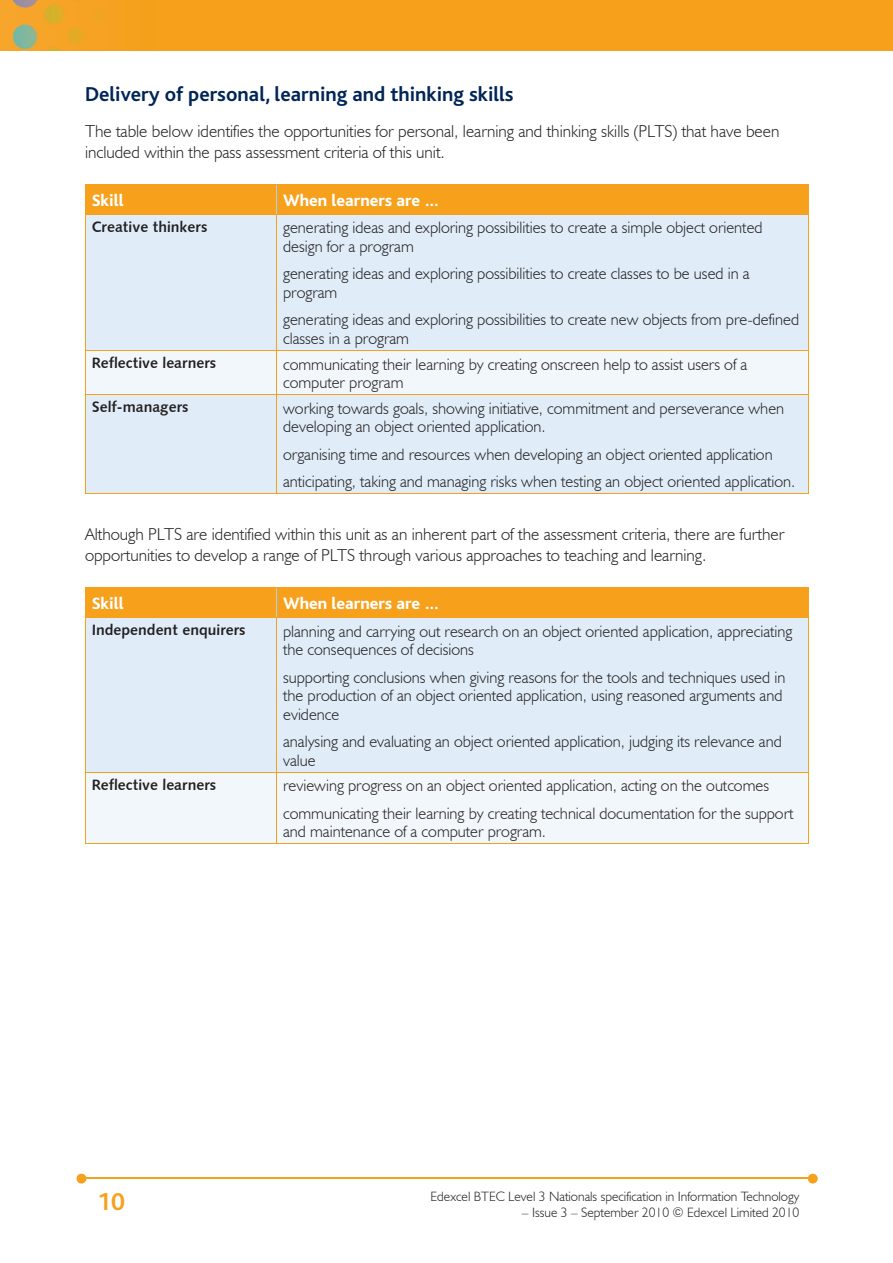
<style>
.page{position:relative;width:893px;height:1263px;background:#fff}
.page>*{position:absolute;margin:0;border:0;box-sizing:border-box;transform-origin:0 0}
.t1{font:700 25.5px "Bliss";color:#f6a01b}
.t2{font:700 21px "Bliss";color:#002556}
.t3{font:300 17.25px/21px "Humanist 521 BT";color:#231f20}
.t4{font:800 17.25px "Bliss";color:#fff}
.t5{font:300 16.5px/18.8px "Humanist 521 BT";color:#231f20}
.t6{font:15px "Humanist 531 BT Bold A";color:#231f20}
.t7{font:300 13.5px "Humanist 521 BT";color:#231f20}
</style>
<div class="page">
<img style="left:0;top:0;width:893px;height:51px">
<hr style="left:82px;top:1178px;width:728px;height:1px;background:#f6a01b">
<svg style="left:808px;top:1174px;width:10px;height:9px"></svg>
<svg style="left:77px;top:1174px;width:9px;height:9px"></svg>
<div style="left:86px;top:215px;width:722px;height:278px;background:#e0edf8"></div>
<div style="left:86px;top:351px;width:722px;height:43px;background:#f2f7fb"></div>
<hr style="left:85px;top:214px;width:192px;height:1px;background:#f6a01b">
<hr style="left:277px;top:214px;width:532px;height:1px;background:#f6a01b">
<div style="left:85px;top:185px;width:724px;height:29px;background:#f6a01b"></div>
<hr style="left:85px;top:184px;width:192px;height:1px;background:#f6a01b">
<hr style="left:277px;top:184px;width:532px;height:1px;background:#f6a01b">
<hr style="left:85px;top:215px;width:1px;height:135px;background:#f6a01b">
<hr style="left:276px;top:215px;width:1px;height:135px;background:#f6a01b">
<hr style="left:808px;top:215px;width:1px;height:135px;background:#f6a01b">
<hr style="left:85px;top:351px;width:1px;height:43px;background:#f6a01b">
<hr style="left:85px;top:350px;width:192px;height:1px;background:#f6a01b">
<hr style="left:276px;top:351px;width:1px;height:43px;background:#f6a01b">
<hr style="left:808px;top:351px;width:1px;height:43px;background:#f6a01b">
<hr style="left:277px;top:350px;width:532px;height:1px;background:#f6a01b">
<hr style="left:85px;top:493px;width:192px;height:1px;background:#f6a01b">
<hr style="left:85px;top:395px;width:1px;height:98px;background:#f6a01b">
<hr style="left:85px;top:394px;width:192px;height:1px;background:#f6a01b">
<hr style="left:277px;top:493px;width:532px;height:1px;background:#f6a01b">
<hr style="left:276px;top:395px;width:1px;height:98px;background:#f6a01b">
<hr style="left:808px;top:395px;width:1px;height:98px;background:#f6a01b">
<hr style="left:277px;top:394px;width:532px;height:1px;background:#f6a01b">
<div style="left:86px;top:618px;width:722px;height:154px;background:#e0edf8"></div>
<div style="left:86px;top:773px;width:722px;height:70px;background:#f2f7fb"></div>
<div style="left:85px;top:588px;width:724px;height:30px;background:#f6a01b"></div>
<hr style="left:85px;top:587px;width:192px;height:1px;background:#f6a01b">
<hr style="left:277px;top:587px;width:532px;height:1px;background:#f6a01b">
<hr style="left:85px;top:618px;width:1px;height:154px;background:#f6a01b">
<hr style="left:276px;top:618px;width:1px;height:154px;background:#f6a01b">
<hr style="left:808px;top:618px;width:1px;height:154px;background:#f6a01b">
<hr style="left:85px;top:843px;width:192px;height:1px;background:#f6a01b">
<hr style="left:85px;top:773px;width:1px;height:70px;background:#f6a01b">
<hr style="left:85px;top:772px;width:192px;height:1px;background:#f6a01b">
<hr style="left:277px;top:843px;width:532px;height:1px;background:#f6a01b">
<hr style="left:276px;top:773px;width:1px;height:70px;background:#f6a01b">
<hr style="left:808px;top:773px;width:1px;height:70px;background:#f6a01b">
<hr style="left:277px;top:772px;width:532px;height:1px;background:#f6a01b">
<p class="t2" style="left:85px;top:83px;width:430px">Delivery of personal, learning and thinking skills</p>
<p class="t3" style="left:85px;top:120px;width:696px">The table below identifies the opportunities for personal, learning and thinking skills (PLTS) that have been included within the pass assessment criteria of this unit.</p>
<p class="t4" style="left:92px;top:191px;width:33px">Skill</p>
<p class="t4" style="left:283px;top:191px;width:158px">When learners are …</p>
<p class="t6" style="left:92px;top:218px;width:117px">Creative thinkers</p>
<p class="t5" style="left:283px;top:218px;width:481px">generating ideas and exploring possibilities to create a simple object oriented design for a program</p>
<p class="t5" style="left:283px;top:264px;width:468px">generating ideas and exploring possibilities to create classes to be used in a program</p>
<p class="t5" style="left:283px;top:310px;width:517px">generating ideas and exploring possibilities to create new objects from pre-defined classes in a program</p>
<p class="t6" style="left:92px;top:354px;width:126px">Reflective learners</p>
<p class="t5" style="left:283px;top:354px;width:466px">communicating their learning by creating onscreen help to assist users of a computer program</p>
<p class="t6" style="left:92px;top:398px;width:98px">Self-managers</p>
<p class="t5" style="left:283px;top:398px;width:503px">working towards goals, showing initiative, commitment and perseverance when developing an object oriented application.</p>
<p class="t5" style="left:283px;top:440px;width:514px;line-height:27.3px">organising time and resources when developing an object oriented application anticipating, taking and managing risks when testing an object oriented application.</p>
<p class="t3" style="left:85px;top:524px;width:701px">Although PLTS are identified within this unit as an inherent part of the assessment criteria, there are further opportunities to develop a range of PLTS through various approaches to teaching and learning.</p>
<p class="t4" style="left:92px;top:595px;width:33px">Skill</p>
<p class="t4" style="left:283px;top:595px;width:158px">When learners are …</p>
<p class="t6" style="left:92px;top:621px;width:155px">Independent enquirers</p>
<p class="t5" style="left:283px;top:621px;width:511px">planning and carrying out research on an object oriented application, appreciating the consequences of decisions</p>
<p class="t5" style="left:283px;top:667px;width:504px">supporting conclusions when giving reasons for the tools and techniques used in the production of an object oriented application, using reasoned arguments and evidence</p>
<p class="t5" style="left:283px;top:732px;width:500px">analysing and evaluating an object oriented application, judging its relevance and value</p>
<p class="t6" style="left:92px;top:776px;width:126px">Reflective learners</p>
<p class="t5" style="left:283px;top:772px;width:512px;line-height:27.3px">reviewing progress on an object oriented application, acting on the outcomes communicating their learning by creating technical documentation for the support</p>
<p class="t5" style="left:283px;top:822px;width:264px">and maintenance of a computer program.</p>
<h1 class="t1" style="left:97px;top:1189px;width:29px">10</h1>
<p class="t7" style="left:431px;top:1188px;width:370px">Edexcel BTEC Level 3 Nationals specification in Information Technology</p>
<p class="t7" style="left:522px;top:1204px;width:279px">– Issue 3 – September 2010 © Edexcel Limited 2010</p>
</div>
